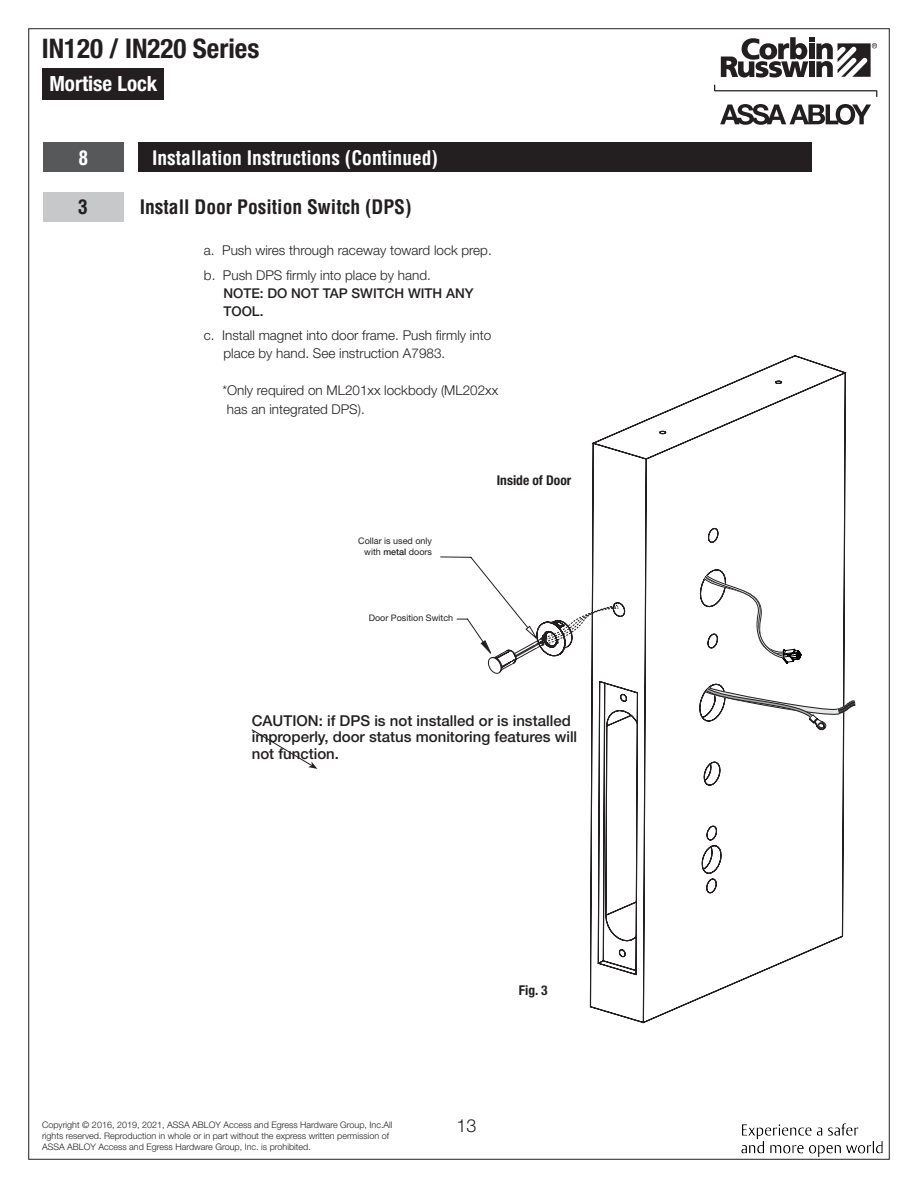
<style>
.page{position:relative;width:918px;height:1188px;background:#fff}
.page>*{position:absolute;margin:0;border:0;box-sizing:border-box;transform-origin:0 0}
.t1{font:700 condensed 27px "Helvetica Neue";color:#231f20}
.t2{font:700 condensed 21px "Helvetica Neue";color:#fff}
.Section_Name_Continu{font:700 condensed 19.5px "Helvetica";color:#fff}
.Step_Name{font:700 condensed 19.5px "Helvetica";color:#231f20}
.Step_Number{font:700 condensed 19.5px "Helvetica";color:#231f20}
.t3{font:300 18px "Helvetica Neue";color:#231f20}
.Body_Text_I0_10_11{font:500 15px/16.5px "Helvetica Neue";color:#231f20}
.Body_Text_I1_10_11{font:300 13.5px/18px "Helvetica Neue";color:#231f20}
.Body_First_Line_I1_1{font:300 13.5px/19.5px "Helvetica Neue";color:#231f20}
.Labels{font:700 condensed 13.5px "Helvetica Neue";color:#231f20}
.Figures{font:700 condensed 13.5px "Helvetica Neue";color:#231f20}
.t4{font:300 9px/10.8px "Helvetica Neue";color:#231f20}
.Captions__Right{font:9px "Helvetica Neue";color:#231f20}
.s1{font-weight:500}
</style>
<div class="page">
<svg style="left:714px;top:85px;width:163px;height:12px"></svg>
<svg style="left:720px;top:104px;width:151px;height:21px"></svg>
<svg style="left:721px;top:37px;width:156px;height:41px"></svg>
<div style="left:43px;top:68px;width:121px;height:31px;background:#231f20"></div>
<img style="left:742px;top:1123px;width:140px;height:33px">
<svg style="left:589px;top:355px;width:258px;height:669px"></svg>
<svg style="left:701px;top:573px;width:101px;height:91px"></svg>
<svg style="left:440px;top:556px;width:179px;height:118px"></svg>
<svg style="left:699px;top:681px;width:157px;height:49px"></svg>
<div style="left:43px;top:192px;width:81px;height:29px;background:#c7c8ca"></div>
<div style="left:43px;top:143px;width:81px;height:29px;background:#57585a"></div>
<div style="left:139px;top:143px;width:673px;height:29px;background:#231f20"></div>
<svg style="left:251px;top:729px;width:66px;height:40px"></svg>
<h1 class="t1" style="left:42px;top:32px;width:219px">IN120 / IN220 Series</h1>
<h2 class="t2" style="left:49px;top:71px;width:109px">Mortise Lock</h2>
<p class="Section_Name_Continu" style="left:78px;top:146px;width:11px">8</p>
<p class="Section_Name_Continu" style="left:152px;top:146px;width:288px">Installation Instructions (Continued)</p>
<p class="Step_Number" style="left:78px;top:195px;width:11px">3</p>
<p class="Step_Name" style="left:140px;top:195px;width:273px">Install Door Position Switch (DPS)</p>
<p class="Body_Text_I1_10_11" style="left:204px;top:241px;width:289px">a. Push wires through raceway toward lock prep.</p>
<p class="Body_Text_I1_10_11" style="left:223px;top:266px;width:252px;text-indent:-20px">b. Push DPS firmly into place by hand.<br><span class="s1">NOTE: DO NOT TAP SWITCH WITH ANY<br>TOOL.</span></p>
<p class="Body_Text_I1_10_11" style="left:223px;top:326px;width:269px;text-indent:-20px">c. Install magnet into door frame. Push firmly into place by hand. See instruction A7983.</p>
<p class="Body_First_Line_I1_1" style="left:227px;top:380px;width:273px;text-indent:-4px">*Only required on ML201xx lockbody (ML202xx has an integrated DPS).</p>
<p class="Captions__Right" style="left:358px;top:536px;width:75px">Collar is used only</p>
<p class="Captions__Right" style="left:364px;top:547px;width:69px">with <span class="s1">metal</span> doors</p>
<p class="Captions__Right" style="left:369px;top:613px;width:86px">Door Position Switch</p>
<p class="Labels" style="left:497px;top:472px;width:76px">Inside of Door</p>
<p class="Body_Text_I0_10_11" style="left:252px;top:712px;width:327px">CAUTION: if DPS is not installed or is installed improperly, door status monitoring features will not function.</p>
<p class="Figures" style="left:519px;top:982px;width:30px">Fig. 3</p>
<p class="t4" style="left:42px;top:1119px;width:352px">Copyright © 2016, 2019, 2021, ASSA ABLOY Access and Egress Hardware Group, Inc.All rights reserved. Reproduction in whole or in part without the express written permission of<br>ASSA ABLOY Access and Egress Hardware Group, Inc. is prohibited.</p>
<h3 class="t3" style="left:456px;top:1114px;width:22px">13</h3>
</div>
